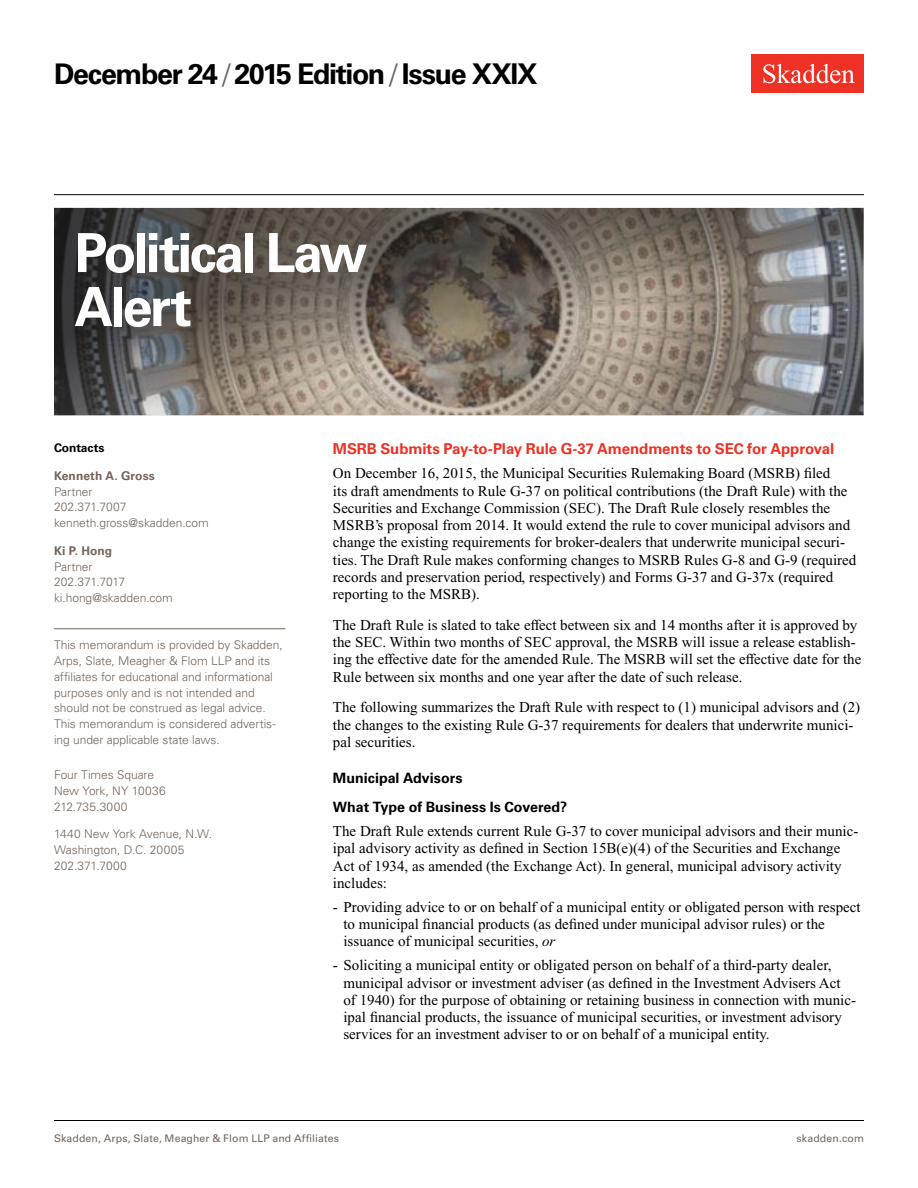
<style>
.page{position:relative;width:918px;height:1188px;background:#fff}
.page>*{position:absolute;margin:0;border:0;box-sizing:border-box;transform-origin:0 0}
.t1{font:700 54px/54px "Univers LT Std";letter-spacing:-.055em;color:#fff}
.t2{font:700 28.5px "Univers LT Std";letter-spacing:-.05em;color:#000}
.t3{font:15px/17.2px "Times New Roman PS Std";color:#000}
.t4{font:700 15px "Univers LT Std";letter-spacing:-.01em;color:#ee3124}
.t5{font:700 14.25px/29.2px "Univers LT Std";color:#000}
.t6{font:300 12px/15.8px "Univers LT Std";letter-spacing:-.005em;color:#74645a}
.t7{font:700 12px "Univers LT Std";letter-spacing:.005em;color:#74645a}
.t8{font:700 12px "Univers LT Std";letter-spacing:-.005em;color:#000}
.t9{font:10.5px "Univers LT Std";letter-spacing:.01em;color:#74645a}
.s1{font-weight:300;color:#74645a}
.s2{font-style:italic}
</style>
<div class="page">
<svg style="left:54px;top:208px;width:810px;height:207px;background:#736d66"></svg>
<div style="left:752px;top:54px;width:112px;height:39px;background:#ee3124"></div>
<svg style="left:763px;top:64px;width:92px;height:19px"></svg>
<hr style="left:54px;top:628px;width:231px;height:1px;background:#74645a">
<hr style="left:54px;top:194px;width:810px;height:1px;background:#000">
<hr style="left:54px;top:1120px;width:810px;height:1px;background:#000">
<h2 class="t2" style="left:54px;top:57px;width:485px">December 24 <span class="s1">/</span> 2015 Edition <span class="s1">/</span> Issue XXIX</h2>
<h1 class="t1" style="left:75px;top:226px;width:295px">Political Law<br>Alert</h1>
<p class="t8" style="left:54px;top:441px;width:52px">Contacts</p>
<p class="t7" style="left:54px;top:469px;width:102px">Kenneth A. Gross</p>
<p class="t6" style="left:54px;top:484px;width:156px">Partner<br>202.371.7007 kenneth.gross@skadden.com</p>
<p class="t7" style="left:54px;top:544px;width:60px">Ki P. Hong</p>
<p class="t6" style="left:54px;top:559px;width:120px">Partner<br>202.371.7017 ki.hong@skadden.com</p>
<p class="t6" style="left:54px;top:637px;width:230px">This memorandum is provided by Skadden, Arps, Slate, Meagher &amp; Flom LLP and its affiliates for educational and informational purposes only and is not intended and should not be construed as legal advice.<br>This memorandum is considered advertis&shy;ing under applicable state laws.</p>
<p class="t6" style="left:54px;top:767px;width:113px">Four Times Square<br>New York, NY 10036<br>212.735.3000</p>
<p class="t6" style="left:54px;top:826px;width:160px">1440 New York Avenue, N.W.<br>Washington, D.C. 20005<br>202.371.7000</p>
<p class="t4" style="left:333px;top:440px;width:503px">MSRB Submits Pay-to-Play Rule G-37 Amendments to SEC for Approval</p>
<p class="t3" style="left:333px;top:465px;width:525px">On December 16, 2015, the Municipal Securities Rulemaking Board (MSRB) filed<br>its draft amendments to Rule G-37 on political contributions (the Draft Rule) with the Securities and Exchange Commission (SEC). The Draft Rule closely resembles the MSRB’s proposal from 2014. It would extend the rule to cover municipal advisors and change the existing requirements for broker-dealers that underwrite municipal securi&shy;ties. The Draft Rule makes conforming changes to MSRB Rules G-8 and G-9 (required records and preservation period, respectively) and Forms G-37 and G-37x (required reporting to the MSRB).</p>
<p class="t3" style="left:333px;top:616px;width:530px">The Draft Rule is slated to take effect between six and 14 months after it is approved by the SEC. Within two months of SEC approval, the MSRB will issue a release establish&shy;ing the effective date for the amended Rule. The MSRB will set the effective date for the Rule between six months and one year after the date of such release.</p>
<p class="t3" style="left:333px;top:699px;width:529px">The following summarizes the Draft Rule with respect to (1) municipal advisors and (2) the changes to the existing Rule G-37 requirements for dealers that underwrite munici&shy;pal securities.</p>
<p class="t5" style="left:333px;top:763px;width:236px">Municipal Advisors<br>What Type of Business Is Covered?</p>
<p class="t3" style="left:333px;top:822px;width:527px">The Draft Rule extends current Rule G-37 to cover municipal advisors and their munic&shy;ipal advisory activity as defined in Section 15B(e)(4) of the Securities and Exchange Act of 1934, as amended (the Exchange Act). In general, municipal advisory activity includes:</p>
<p class="t3" style="left:343px;top:898px;width:519px;text-indent:-10px">- Providing advice to or on behalf of a municipal entity or obligated person with respect to municipal financial products (as defined under municipal advisor rules) or the issuance of municipal securities, <span class="s2">or</span></p>
<p class="t3" style="left:343px;top:957px;width:514px;text-indent:-10px">- Soliciting a municipal entity or obligated person on behalf of a third-party dealer, municipal advisor or investment adviser (as defined in the Investment Advisers Act of 1940) for the purpose of obtaining or retaining business in connection with munic&shy;ipal financial products, the issuance of municipal securities, or investment advisory services for an investment adviser to or on behalf of a municipal entity.</p>
<p class="t9" style="left:54px;top:1132px;width:287px">Skadden, Arps, Slate, Meagher &amp; Flom LLP and Affiliates</p>
<p class="t9" style="left:797px;top:1132px;width:69px">skadden.com</p>
</div>
